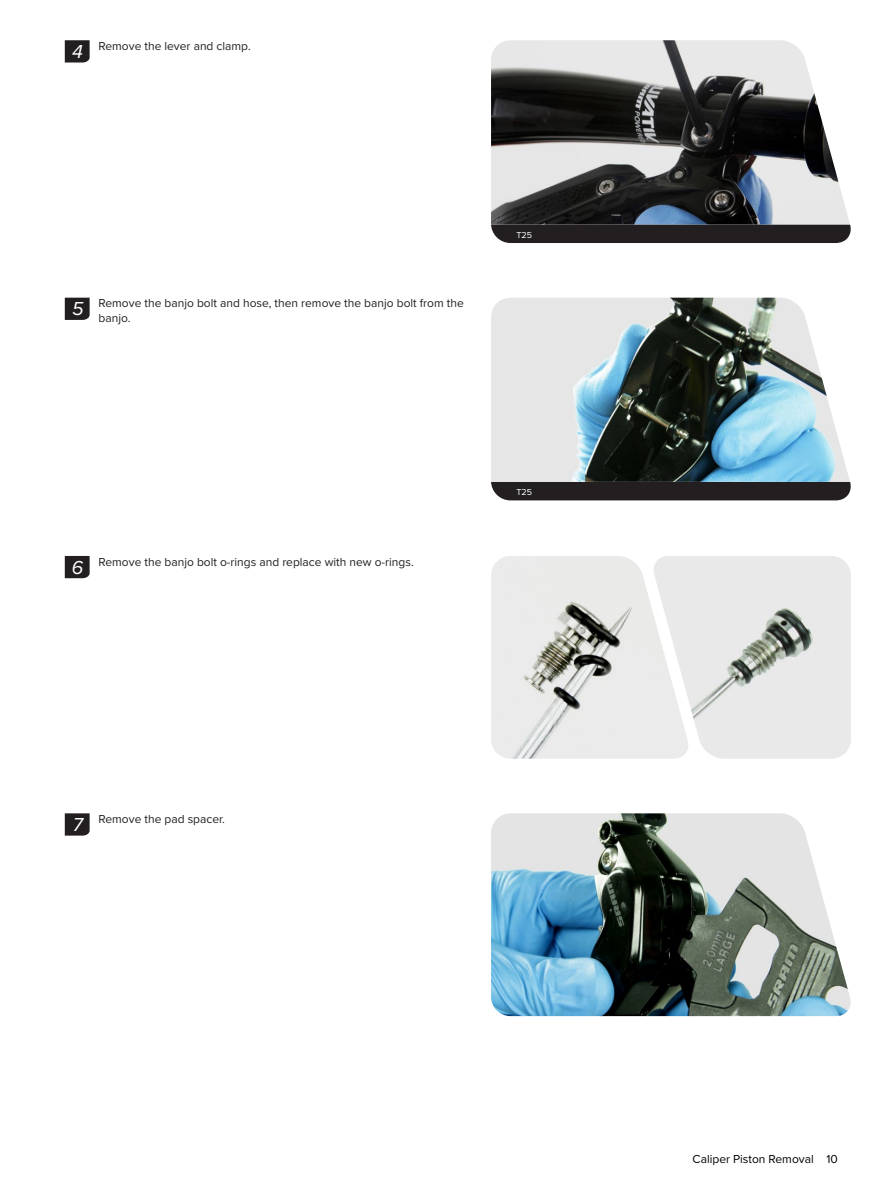
<style>
.page{position:relative;width:891px;height:1188px;background:#fff}
.page>*{position:absolute;margin:0;border:0;box-sizing:border-box;transform-origin:0 0}
.t1{font:italic 19.5px "Proxima Nova";color:#fff}
.Normal_Text_-_Right_Indent_3_5{font:12px/14.4px "Proxima Nova";color:#231f20}
.t2{font:12px "Proxima Nova";color:#000}
.t3{font:9px "Proxima Nova";color:#fff}
</style>
<div class="page">
<svg style="left:65px;top:40px;width:25px;height:23px"></svg>
<svg style="left:491px;top:224px;width:360px;height:19px;background:#2b2728"></svg>
<img style="left:491px;top:40px;width:359px;height:184px">
<div style="left:491px;top:482px;width:360px;height:18px;background:#231f20"></div>
<img style="left:491px;top:298px;width:359px;height:184px">
<svg style="left:65px;top:298px;width:25px;height:22px"></svg>
<img style="left:491px;top:556px;width:160px;height:203px">
<img style="left:651px;top:556px;width:200px;height:203px">
<svg style="left:65px;top:556px;width:25px;height:22px"></svg>
<img style="left:491px;top:813px;width:360px;height:203px">
<svg style="left:65px;top:813px;width:25px;height:23px"></svg>
<p class="t1" style="left:72px;top:37px;width:12px">4</p>
<p class="Normal_Text_-_Right_Indent_3_5" style="left:99px;top:38px;width:154px">Remove the lever and clamp.</p>
<p class="t3" style="left:516px;top:228px;width:17px">T25</p>
<p class="t1" style="left:72px;top:294px;width:13px">5</p>
<p class="Normal_Text_-_Right_Indent_3_5" style="left:99px;top:296px;width:367px">Remove the banjo bolt and hose, then remove the banjo bolt from the banjo.</p>
<p class="t3" style="left:516px;top:486px;width:17px">T25</p>
<p class="t1" style="left:72px;top:553px;width:13px">6</p>
<p class="Normal_Text_-_Right_Indent_3_5" style="left:99px;top:554px;width:317px">Remove the banjo bolt o-rings and replace with new o-rings.</p>
<p class="t1" style="left:73px;top:810px;width:12px">7</p>
<p class="Normal_Text_-_Right_Indent_3_5" style="left:99px;top:811px;width:128px">Remove the pad spacer.</p>
<p class="t2" style="left:693px;top:1150px;width:147px">Caliper Piston Removal 10</p>
</div>
